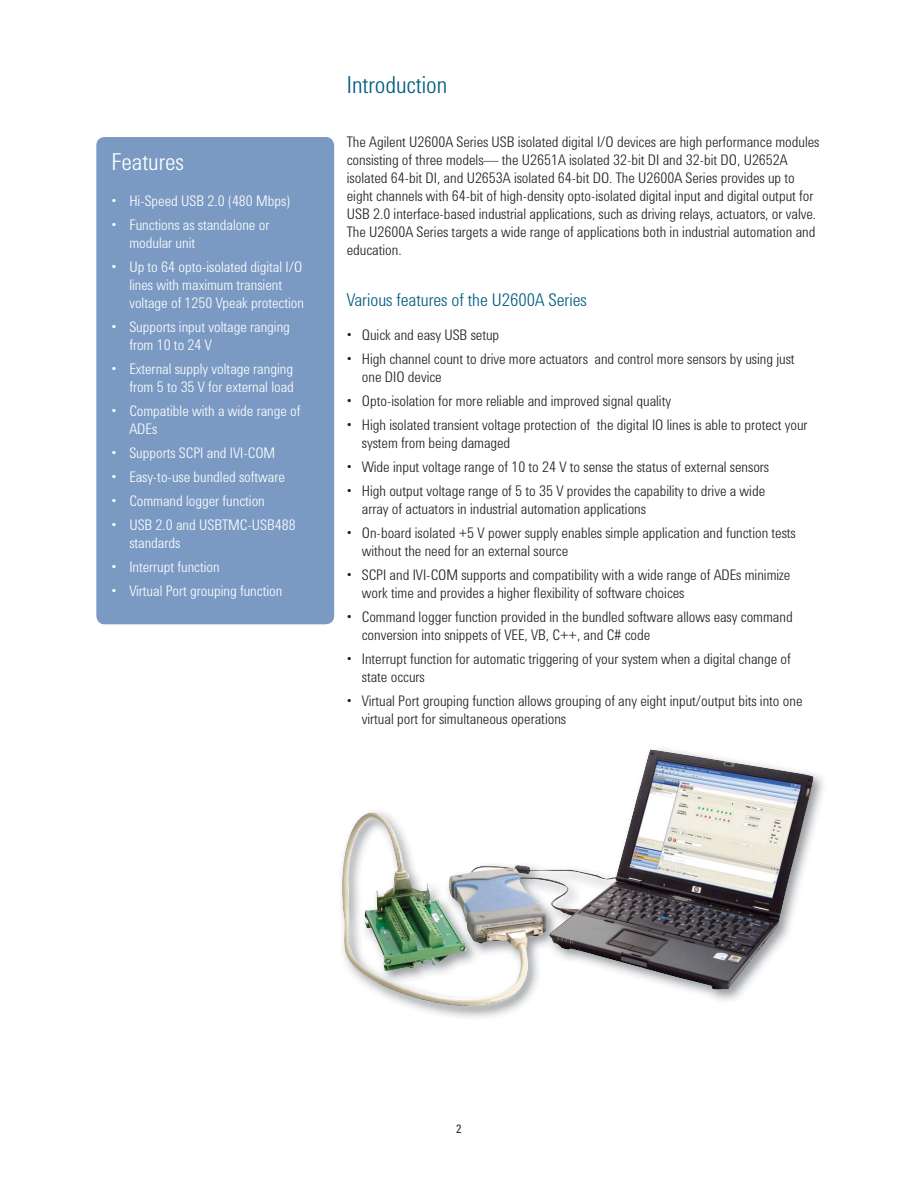
<style>
.page{position:relative;width:918px;height:1188px;background:#fff}
.page>*{position:absolute;margin:0;border:0;box-sizing:border-box;transform-origin:0 0}
.t1{font:300 24px "Agilent Condensed CFF";color:#005c7e}
.t2{font:300 24px "Agilent Condensed CFF";color:#fff}
.t3{font:300 18px "Agilent Condensed CFF";color:#005c7e}
.t4{font:300 15px/18px "Agilent Condensed CFF";color:#231f20}
.t5{font:300 15px/18px "Agilent Condensed CFF";color:#fff}
.t6{font:12px "Agilent Condensed CFF";color:#231f20}
</style>
<div class="page">
<div style="left:96px;top:137px;width:238px;height:487px;background:#7a9ac3;border-radius:9px"></div>
<img style="left:341px;top:749px;width:482px;height:269px">
<img style="left:343px;top:750px;width:471px;height:257px">
<h1 class="t2" style="left:111px;top:153px;width:74px">Features</h1>
<p class="t5" style="left:111px;top:194px;width:181px">• Hi-Speed USB 2.0 (480 Mbps)</p>
<p class="t5" style="left:129px;top:218px;width:142px;text-indent:-18px">• Functions as standalone or modular unit</p>
<p class="t5" style="left:129px;top:260px;width:176px;text-indent:-18px">• Up to 64 opto-isolated digital I/O lines with maximum transient voltage of 1250 Vpeak protection</p>
<p class="t5" style="left:129px;top:320px;width:162px;text-indent:-18px">• Supports input voltage ranging from 10 to 24 V</p>
<p class="t5" style="left:111px;top:362px;width:184px;text-align:right">• External supply voltage ranging from 5 to 35 V for external load</p>
<p class="t5" style="left:129px;top:404px;width:173px;text-indent:-18px">• Compatible with a wide range of<br>ADEs</p>
<p class="t5" style="left:111px;top:446px;width:165px">• Supports SCPI and IVI-COM</p>
<p class="t5" style="left:111px;top:470px;width:175px">• Easy-to-use bundled software</p>
<p class="t5" style="left:111px;top:494px;width:155px">• Command logger function</p>
<p class="t5" style="left:129px;top:518px;width:168px;text-indent:-18px">• USB 2.0 and USBTMC-USB488 standards</p>
<p class="t5" style="left:111px;top:560px;width:110px">• Interrupt function</p>
<p class="t5" style="left:111px;top:584px;width:172px">• Virtual Port grouping function</p>
<h1 class="t1" style="left:347px;top:76px;width:102px">Introduction</h1>
<p class="t4" style="left:347px;top:134px;width:474px">The Agilent U2600A Series USB isolated digital I/O devices are high performance modules consisting of three models— the U2651A isolated 32-bit DI and 32-bit DO, U2652A isolated 64-bit DI, and U2653A isolated 64-bit DO. The U2600A Series provides up to eight channels with 64-bit of high-density opto-isolated digital input and digital output for USB 2.0 interface-based industrial applications, such as driving relays, actuators, or valve.<br>The U2600A Series targets a wide range of applications both in industrial automation and education.</p>
<p class="t3" style="left:347px;top:293px;width:241px">Various features of the U2600A Series</p>
<p class="t4" style="left:347px;top:328px;width:154px">• Quick and easy USB setup</p>
<p class="t4" style="left:362px;top:352px;width:434px;text-indent:-15px">• High channel count to drive more actuators and control more sensors by using just one DIO device</p>
<p class="t4" style="left:347px;top:394px;width:326px">• Opto-isolation for more reliable and improved signal quality</p>
<p class="t4" style="left:362px;top:418px;width:447px;text-indent:-15px">• High isolated transient voltage protection of the digital IO lines is able to protect your system from being damaged</p>
<p class="t4" style="left:347px;top:460px;width:424px">• Wide input voltage range of 10 to 24 V to sense the status of external sensors</p>
<p class="t4" style="left:362px;top:484px;width:405px;text-indent:-15px">• High output voltage range of 5 to 35 V provides the capability to drive a wide array of actuators in industrial automation applications</p>
<p class="t4" style="left:362px;top:526px;width:436px;text-indent:-15px">• On-board isolated +5 V power supply enables simple application and function tests without the need for an external source</p>
<p class="t4" style="left:362px;top:568px;width:430px;text-indent:-15px">• SCPI and IVI-COM supports and compatibility with a wide range of ADEs minimize work time and provides a higher flexibility of software choices</p>
<p class="t4" style="left:362px;top:610px;width:432px;text-indent:-15px">• Command logger function provided in the bundled software allows easy command conversion into snippets of VEE, VB, C++, and C# code</p>
<p class="t4" style="left:362px;top:652px;width:430px;text-indent:-15px">• Interrupt function for automatic triggering of your system when a digital change of state occurs</p>
<p class="t4" style="left:362px;top:694px;width:442px;text-indent:-15px">• Virtual Port grouping function allows grouping of any eight input/output bits into one virtual port for simultaneous operations</p>
<p class="t6" style="left:456px;top:1124px;width:7px">2</p>
</div>
